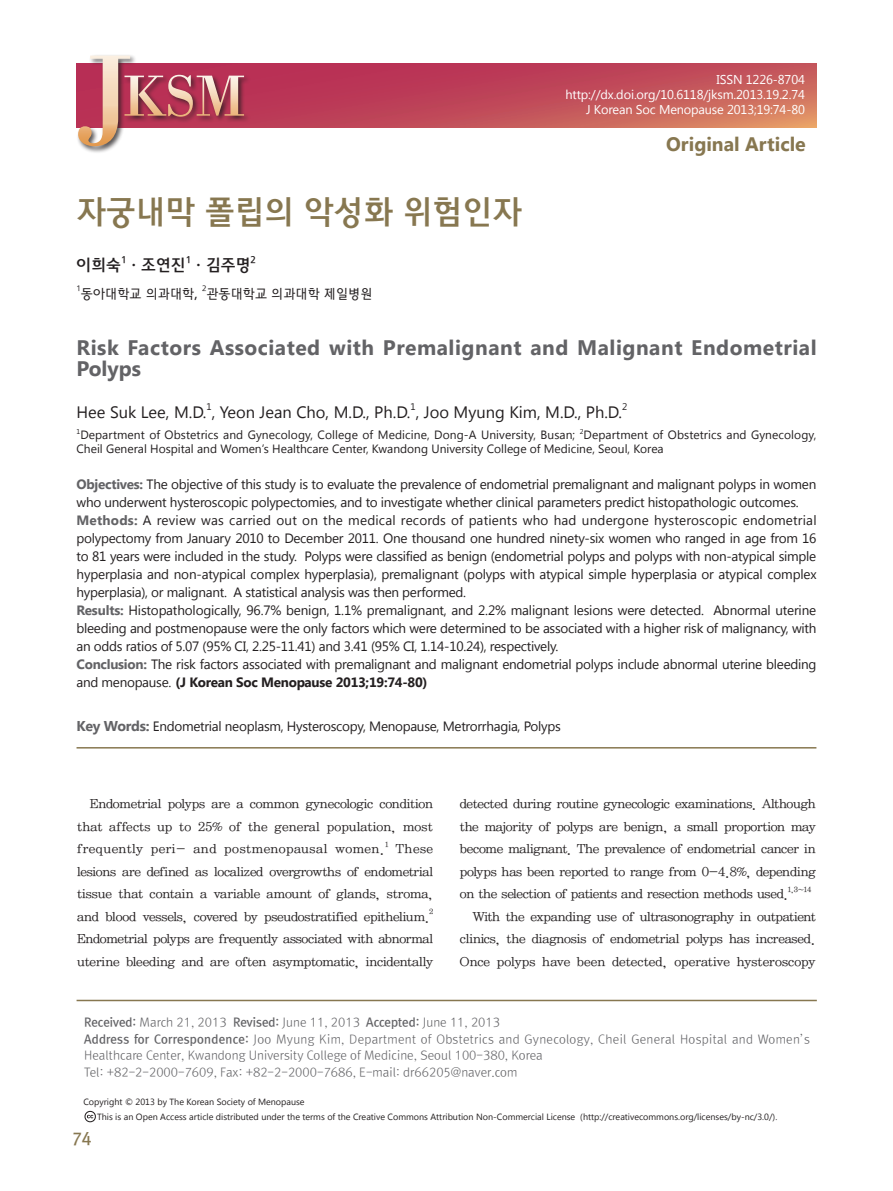
<style>
.page{position:relative;width:893px;height:1191px;background:#fff}
.page>*{position:absolute;margin:0;border:0;box-sizing:border-box;transform-origin:0 0}
.t1{font:120px "Bodoni BT";color:#fff}
.t2{font:60px "Bodoni BT";color:#fff}
.국문제목{font:33px "Rix J Go M";color:#877750}
.영문제목{font:700 21px/21px "Segoe UI";letter-spacing:.025em;color:#636366}
.t3{font:700 19.5px "Segoe UI";color:#877750}
.영문저자{font:16.5px "Segoe UI";color:#231f20}
.국문저자{font:16.5px "Rix J Go M";color:#231f20}
.t4{font:16.5px "Rix M Go B";color:#877750}
.본문{font:14.25px/22.5px "YDIY Mj O130 KS Cpc EUC H";letter-spacing:-.1em;color:#231f20;text-align:justify;scale:1.05 1}
.영문초록{font:13.5px/18px "Segoe UI";letter-spacing:-.02em;color:#231f20}
.국문소속{font:13.5px "Rix J Go L";color:#231f20}
.t5{font:12.75px "Segoe UI";letter-spacing:-.01em;color:#fff}
.책임저자{font:12px/16.5px "Rix M Go L";color:#636366}
.영문소속{font:12px/13.5px "Segoe UI";color:#231f20}
.국문저자-2{font:9.6px "Rix J Go M";color:#231f20}
.영문저자-2{font:9.6px "Segoe UI";color:#231f20}
.t6{font:9px "Segoe UI";color:#231f20}
.본문-2{font:8.25px "YDIY Mj O130 KS Cpc EUC H";color:#231f20;scale:1.05 1}
.국문소속-2{font:7.8px "Rix J Go L";color:#231f20}
.영문소속-2{font:7.05px "Segoe UI";color:#231f20}
.s1{font-weight:700;color:#636366}
.s2{font-weight:700}
.s3{font-weight:700;font-size:14.25px;color:#636366}
.s4{font-family:"Rix M Go B"}
</style>
<div class="page">
<svg style="left:251px;top:64px;width:565px;height:64px;background:#c24d5a"></svg>
<svg style="left:84px;top:1110px;width:12px;height:13px"></svg>
<div style="left:76px;top:54px;width:175px;height:100px;background:#231f20;opacity:.75"></div>
<hr style="left:77px;top:999px;width:740px;height:2px;background:#877750">
<hr style="left:77px;top:747px;width:739px;height:1px;background:#877750">
<p class="t1" style="left:77px;top:21px;width:60px">J</p>
<p class="t2" style="left:123px;top:58px;width:124px">KSM</p>
<p class="국문제목" style="left:77px;top:192px;width:447px">자궁내막 폴립의 악성화 위험인자</p>
<p class="국문저자" style="left:77px;top:255px;width:176px">이희숙 ·조연진 ·김주명</p>
<p class="국문저자-2" style="left:121px;top:254px;width:7px">1</p>
<p class="국문저자-2" style="left:186px;top:254px;width:7px">1</p>
<p class="국문저자-2" style="left:251px;top:254px;width:7px">2</p>
<p class="t5" style="left:717px;top:70px;width:90px">ISSN 1226-8704</p>
<p class="t5" style="left:565px;top:85px;width:241px">http://dx.doi.org/10.6118/jksm.2013.19.2.74</p>
<p class="t5" style="left:586px;top:100px;width:220px">J Korean Soc Menopause 2013;19:74-80</p>
<p class="t3" style="left:666px;top:130px;width:141px">Original Article</p>
<p class="국문소속-2" style="left:77px;top:284px;width:6px">1</p>
<p class="국문소속" style="left:81px;top:285px;width:119px">동아대학교 의과대학,</p>
<p class="국문소속-2" style="left:202px;top:284px;width:6px">2</p>
<p class="국문소속" style="left:206px;top:285px;width:168px">관동대학교 의과대학 제일병원</p>
<p class="영문제목" style="left:77px;top:336px;width:742px">Risk Factors Associated with Premalignant and Malignant Endometrial<br>Polyps</p>
<p class="영문저자" style="left:77px;top:401px;width:547px">Hee Suk Lee, M.D. , Yeon Jean Cho, M.D., Ph.D. , Joo Myung Kim, M.D., Ph.D.</p>
<p class="영문저자-2" style="left:206px;top:400px;width:7px">1</p>
<p class="영문저자-2" style="left:411px;top:400px;width:7px">1</p>
<p class="영문저자-2" style="left:622px;top:400px;width:7px">2</p>
<p class="영문소속-2" style="left:77px;top:426px;width:5px">1</p>
<p class="영문소속" style="left:80px;top:428px;width:496px">Department of Obstetrics and Gynecology, College of Medicine, Dong-A University, Busan;</p>
<p class="영문소속-2" style="left:580px;top:426px;width:5px">2</p>
<p class="영문소속" style="left:77px;top:428px;width:741px;text-indent:507px">Department of Obstetrics and Gynecology,<br>Cheil General Hospital and Women’s Healthcare Center, Kwandong University College of Medicine, Seoul, Korea</p>
<p class="영문초록" style="left:77px;top:474px;width:741px"><span class="s1">Objectives:</span> The objective of this study is to evaluate the prevalence of endometrial premalignant and malignant polyps in women who underwent hysteroscopic polypectomies, and to investigate whether clinical parameters predict histopathologic outcomes.</p>
<p class="영문초록" style="left:77px;top:510px;width:742px;text-align:justify"><span class="s1">Methods:</span> A review was carried out on the medical records of patients who had undergone hysteroscopic endometrial polypectomy from January 2010 to December 2011. One thousand one hundred ninety-six women who ranged in age from 16 to 81 years were included in the study. Polyps were classified as benign (endometrial polyps and polyps with non-atypical simple hyperplasia and non-atypical complex hyperplasia), premalignant (polyps with atypical simple hyperplasia or atypical complex hyperplasia), or malignant. A statistical analysis was then performed.</p>
<p class="영문초록" style="left:77px;top:600px;width:741px;text-align:justify"><span class="s1">Results:</span> Histopathologically, 96.7% benign, 1.1% premalignant, and 2.2% malignant lesions were detected. Abnormal uterine bleeding and postmenopause were the only factors which were determined to be associated with a higher risk of malignancy, with an odds ratios of 5.07 (95% CI, 2.25-11.41) and 3.41 (95% CI, 1.14-10.24), respectively.</p>
<p class="영문초록" style="left:77px;top:654px;width:741px"><span class="s1">Conclusion:</span> The risk factors associated with premalignant and malignant endometrial polyps include abnormal uterine bleeding and menopause. <span class="s2">(J Korean Soc Menopause 2013;19:74-80)</span></p>
<p class="영문초록" style="left:77px;top:716px;width:486px"><span class="s3">Key Words:</span> Endometrial neoplasm, Hysteroscopy, Menopause, Metrorrhagia, Polyps</p>
<p class="본문" style="left:77px;top:793px;width:342px;text-indent:13px">Endometrial polyps are a common gynecologic condition that affects up to 25% of the general population, most frequently peri- and postmenopausal women.</p>
<p class="본문-2" style="left:385px;top:840px;width:5px">1</p>
<p class="본문" style="left:77px;top:838px;width:342px;text-indent:319px">These lesions are defined as localized overgrowths of endometrial tissue that contain a variable amount of glands, stroma, and blood vessels, covered by pseudostratified epithelium.</p>
<p class="본문-2" style="left:429px;top:907px;width:6px">2</p>
<p class="본문" style="left:77px;top:928px;width:342px">Endometrial polyps are frequently associated with abnormal uterine bleeding and are often asymptomatic, incidentally</p>
<p class="본문" style="left:459px;top:793px;width:342px">detected during routine gynecologic examinations. Although the majority of polyps are benign, a small proportion may become malignant. The prevalence of endometrial cancer in polyps has been reported to range from 0-4.8%, depending on the selection of patients and resection methods used.</p>
<p class="본문-2" style="left:788px;top:885px;width:24px">1,3~14</p>
<p class="본문" style="left:459px;top:905px;width:342px;text-indent:13px">With the expanding use of ultrasonography in outpatient clinics, the diagnosis of endometrial polyps has increased.<br>Once polyps have been detected, operative hysteroscopy</p>
<p class="책임저자" style="left:84px;top:1014px;width:418px"><span class="s4">Received:</span> March 21, 2013 <span class="s4">Revised:</span> June 11, 2013 <span class="s4">Accepted:</span> June 11, 2013</p>
<p class="책임저자" style="left:84px;top:1031px;width:727px"><span class="s4">Address for Correspondence:</span> Joo Myung Kim, Department of Obstetrics and Gynecology, Cheil General Hospital and Women’s<br>Healthcare Center, Kwandong University College of Medicine, Seoul 100-380, Korea</p>
<p class="책임저자" style="left:84px;top:1064px;width:435px">Tel: +82-2-2000-7609, Fax: +82-2-2000-7686, E-mail: dr66205@naver.com</p>
<p class="t6" style="left:83px;top:1095px;width:223px">Copyright © 2013 by The Korean Society of Menopause</p>
<p class="t6" style="left:97px;top:1110px;width:682px">This is an Open Access article distributed under the terms of the Creative Commons Attribution Non-Commercial License (http://creativecommons.org/licenses/by-nc/3.0/).</p>
<p class="t4" style="left:72px;top:1129px;width:21px">74</p>
</div>
